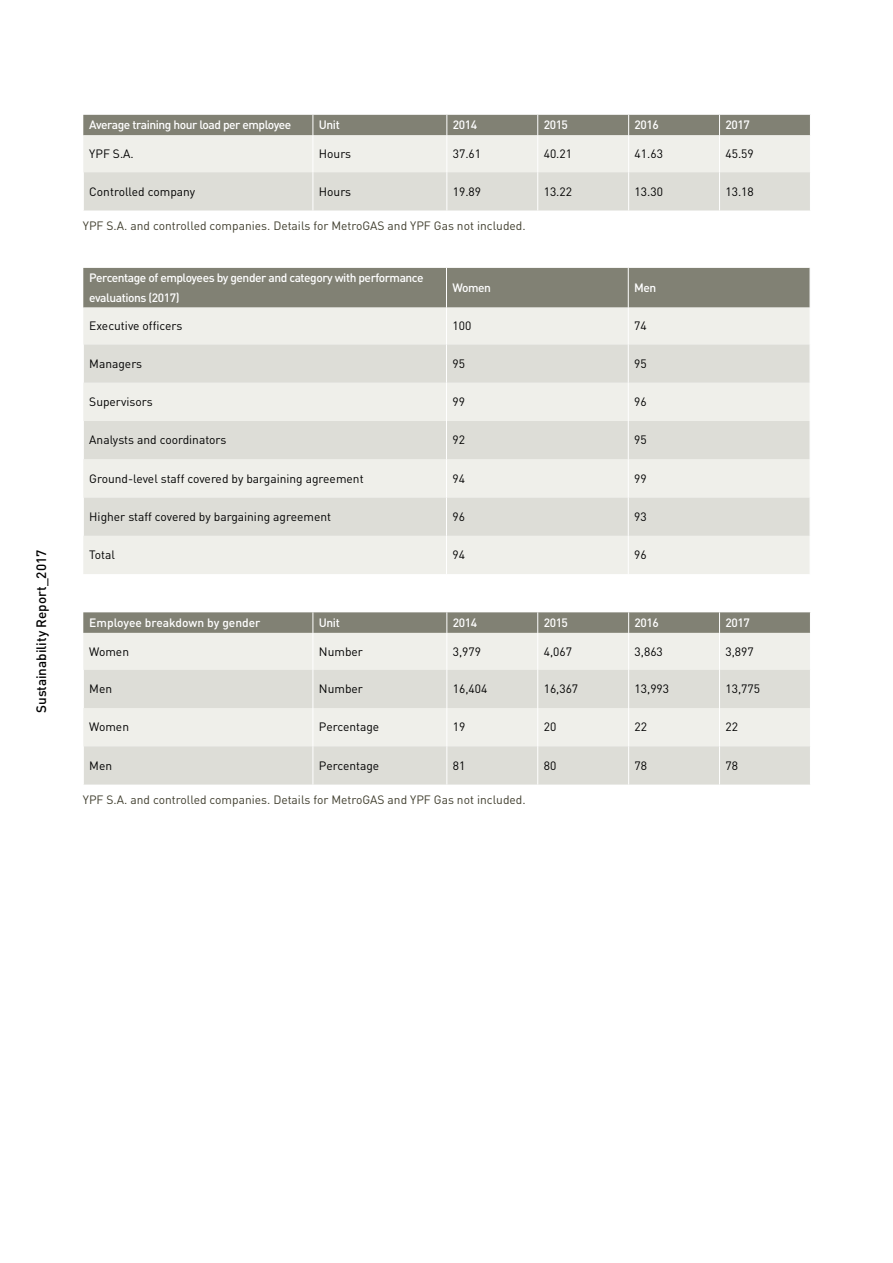
<style>
.page{position:relative;width:893px;height:1263px;background:#fff}
.page>*{position:absolute;margin:0;border:0;box-sizing:border-box;transform-origin:0 0}
.t1{font:500 13.5px "DIN";color:#000}
.t2{font:12px "DIN";color:#000}
.t3{font:500 12px/19.2px "DIN";letter-spacing:-.035em;color:#fff}
.t4{font:12px "DIN";color:#403e2e}
.t5{font:500 12px "DIN";color:#fff}
</style>
<div class="page">
<svg style="left:83px;top:115px;width:727px;height:95px;background:#d0d0c9"></svg>
<div style="left:83px;top:633px;width:727px;height:37px;background:#efefea"></div>
<svg style="left:83px;top:670px;width:727px;height:114px;background:#e3e3dd"></svg>
<hr style="left:313px;top:633px;width:1px;height:37px;background:#fff">
<hr style="left:446px;top:633px;width:1px;height:37px;background:#fff">
<hr style="left:537px;top:633px;width:1px;height:37px;background:#fff">
<hr style="left:628px;top:633px;width:1px;height:37px;background:#fff">
<hr style="left:719px;top:633px;width:1px;height:37px;background:#fff">
<hr style="left:83px;top:670px;width:1px;height:38px;background:#fff">
<hr style="left:83px;top:746px;width:1px;height:38px;background:#fff">
<hr style="left:313px;top:670px;width:1px;height:38px;background:#fff">
<hr style="left:313px;top:746px;width:1px;height:38px;background:#fff">
<hr style="left:446px;top:670px;width:1px;height:38px;background:#fff">
<hr style="left:446px;top:746px;width:1px;height:38px;background:#fff">
<hr style="left:537px;top:670px;width:1px;height:38px;background:#fff">
<hr style="left:537px;top:746px;width:1px;height:38px;background:#fff">
<hr style="left:628px;top:670px;width:1px;height:38px;background:#fff">
<hr style="left:628px;top:746px;width:1px;height:38px;background:#fff">
<hr style="left:719px;top:670px;width:1px;height:38px;background:#fff">
<hr style="left:719px;top:746px;width:1px;height:38px;background:#fff">
<hr style="left:313px;top:708px;width:1px;height:38px;background:#fff">
<hr style="left:446px;top:708px;width:1px;height:38px;background:#fff">
<hr style="left:537px;top:708px;width:1px;height:38px;background:#fff">
<hr style="left:628px;top:708px;width:1px;height:38px;background:#fff">
<hr style="left:719px;top:708px;width:1px;height:38px;background:#fff">
<svg style="left:83px;top:612px;width:728px;height:21px;background:#858578"></svg>
<div style="left:83px;top:268px;width:727px;height:40px;background:#818174"></div>
<div style="left:83px;top:308px;width:727px;height:266px;background:#efefea"></div>
<svg style="left:83px;top:344px;width:727px;height:192px;background:#e4e4de"></svg>
<hr style="left:446px;top:308px;width:1px;height:36px;background:#fff">
<hr style="left:628px;top:308px;width:1px;height:36px;background:#fff">
<hr style="left:83px;top:344px;width:1px;height:39px;background:#fff">
<hr style="left:83px;top:421px;width:1px;height:38px;background:#fff">
<hr style="left:83px;top:497px;width:1px;height:39px;background:#fff">
<hr style="left:446px;top:344px;width:1px;height:39px;background:#fff">
<hr style="left:446px;top:421px;width:1px;height:38px;background:#fff">
<hr style="left:446px;top:497px;width:1px;height:39px;background:#fff">
<hr style="left:628px;top:344px;width:1px;height:39px;background:#fff">
<hr style="left:628px;top:421px;width:1px;height:38px;background:#fff">
<hr style="left:628px;top:497px;width:1px;height:39px;background:#fff">
<hr style="left:446px;top:383px;width:1px;height:38px;background:#fff">
<hr style="left:628px;top:383px;width:1px;height:38px;background:#fff">
<hr style="left:446px;top:459px;width:1px;height:38px;background:#fff">
<hr style="left:628px;top:459px;width:1px;height:38px;background:#fff">
<hr style="left:446px;top:536px;width:1px;height:38px;background:#fff">
<hr style="left:628px;top:536px;width:1px;height:38px;background:#fff">
<hr style="left:446px;top:268px;width:1px;height:40px;background:#fff">
<hr style="left:628px;top:268px;width:1px;height:40px;background:#fff">
<p class="t1" style="left:33px;top:713px;width:165px;rotate:-90deg">Sustainability Report_2017</p>
<p class="t3" style="left:89px;top:115px;width:204px">Average training hour load per employee</p>
<p class="t3" style="left:319px;top:115px;width:22px">Unit</p>
<p class="t3" style="left:453px;top:115px;width:26px">2014</p>
<p class="t3" style="left:544px;top:115px;width:26px">2015</p>
<p class="t3" style="left:635px;top:115px;width:26px">2016</p>
<p class="t3" style="left:725px;top:115px;width:26px">2017</p>
<p class="t2" style="left:89px;top:146px;width:46px">YPF S.A.</p>
<p class="t2" style="left:319px;top:146px;width:34px">Hours</p>
<p class="t2" style="left:453px;top:146px;width:30px">37.61</p>
<p class="t2" style="left:544px;top:146px;width:30px">40.21</p>
<p class="t2" style="left:635px;top:146px;width:30px">41.63</p>
<p class="t2" style="left:725px;top:146px;width:30px">45.59</p>
<p class="t2" style="left:89px;top:184px;width:108px">Controlled company</p>
<p class="t2" style="left:319px;top:184px;width:34px">Hours</p>
<p class="t2" style="left:453px;top:184px;width:30px">19.89</p>
<p class="t2" style="left:544px;top:184px;width:30px">13.22</p>
<p class="t2" style="left:635px;top:184px;width:30px">13.30</p>
<p class="t2" style="left:725px;top:184px;width:30px">13.18</p>
<p class="t4" style="left:83px;top:218px;width:444px">YPF S.A. and controlled companies. Details for MetroGAS and YPF Gas not included.</p>
<p class="t3" style="left:89px;top:268px;width:336px">Percentage of employees by gender and category with performance evaluations (2017)</p>
<p class="t3" style="left:452px;top:278px;width:40px">Women</p>
<p class="t3" style="left:634px;top:278px;width:24px">Men</p>
<p class="t2" style="left:89px;top:318px;width:95px">Executive officers</p>
<p class="t2" style="left:452px;top:318px;width:20px">100</p>
<p class="t2" style="left:634px;top:318px;width:14px">74</p>
<p class="t2" style="left:89px;top:356px;width:54px">Managers</p>
<p class="t2" style="left:452px;top:356px;width:14px">95</p>
<p class="t2" style="left:634px;top:356px;width:14px">95</p>
<p class="t2" style="left:89px;top:394px;width:65px">Supervisors</p>
<p class="t2" style="left:452px;top:394px;width:14px">99</p>
<p class="t2" style="left:634px;top:394px;width:14px">96</p>
<p class="t2" style="left:89px;top:433px;width:139px">Analysts and coordinators</p>
<p class="t2" style="left:452px;top:433px;width:14px">92</p>
<p class="t2" style="left:634px;top:433px;width:14px">95</p>
<p class="t2" style="left:89px;top:471px;width:276px">Ground-level staff covered by bargaining agreement</p>
<p class="t2" style="left:452px;top:471px;width:14px">94</p>
<p class="t2" style="left:634px;top:471px;width:14px">99</p>
<p class="t2" style="left:89px;top:509px;width:243px">Higher staff covered by bargaining agreement</p>
<p class="t2" style="left:452px;top:509px;width:14px">96</p>
<p class="t2" style="left:634px;top:509px;width:14px">93</p>
<p class="t2" style="left:89px;top:547px;width:27px">Total</p>
<p class="t2" style="left:452px;top:547px;width:14px">94</p>
<p class="t2" style="left:634px;top:547px;width:14px">96</p>
<p class="t5" style="left:89px;top:615px;width:173px">Employee breakdown by gender</p>
<p class="t3" style="left:319px;top:612px;width:22px">Unit</p>
<p class="t3" style="left:453px;top:612px;width:26px">2014</p>
<p class="t3" style="left:544px;top:612px;width:26px">2015</p>
<p class="t3" style="left:635px;top:612px;width:26px">2016</p>
<p class="t3" style="left:725px;top:612px;width:26px">2017</p>
<p class="t2" style="left:89px;top:644px;width:41px">Women</p>
<p class="t2" style="left:319px;top:644px;width:46px">Number</p>
<p class="t2" style="left:453px;top:644px;width:30px">3,979</p>
<p class="t2" style="left:544px;top:644px;width:30px">4,067</p>
<p class="t2" style="left:635px;top:644px;width:30px">3,863</p>
<p class="t2" style="left:725px;top:644px;width:30px">3,897</p>
<p class="t2" style="left:89px;top:681px;width:24px">Men</p>
<p class="t2" style="left:319px;top:681px;width:46px">Number</p>
<p class="t2" style="left:453px;top:681px;width:36px">16,404</p>
<p class="t2" style="left:544px;top:681px;width:36px">16,367</p>
<p class="t2" style="left:635px;top:681px;width:36px">13,993</p>
<p class="t2" style="left:725px;top:681px;width:36px">13,775</p>
<p class="t2" style="left:89px;top:720px;width:41px">Women</p>
<p class="t2" style="left:319px;top:720px;width:62px">Percentage</p>
<p class="t2" style="left:453px;top:720px;width:14px">19</p>
<p class="t2" style="left:544px;top:720px;width:14px">20</p>
<p class="t2" style="left:635px;top:720px;width:14px">22</p>
<p class="t2" style="left:725px;top:720px;width:14px">22</p>
<p class="t2" style="left:89px;top:758px;width:24px">Men</p>
<p class="t2" style="left:319px;top:758px;width:62px">Percentage</p>
<p class="t2" style="left:453px;top:758px;width:14px">81</p>
<p class="t2" style="left:544px;top:758px;width:14px">80</p>
<p class="t2" style="left:635px;top:758px;width:14px">78</p>
<p class="t2" style="left:725px;top:758px;width:14px">78</p>
<p class="t4" style="left:83px;top:792px;width:444px">YPF S.A. and controlled companies. Details for MetroGAS and YPF Gas not included.</p>
</div>
